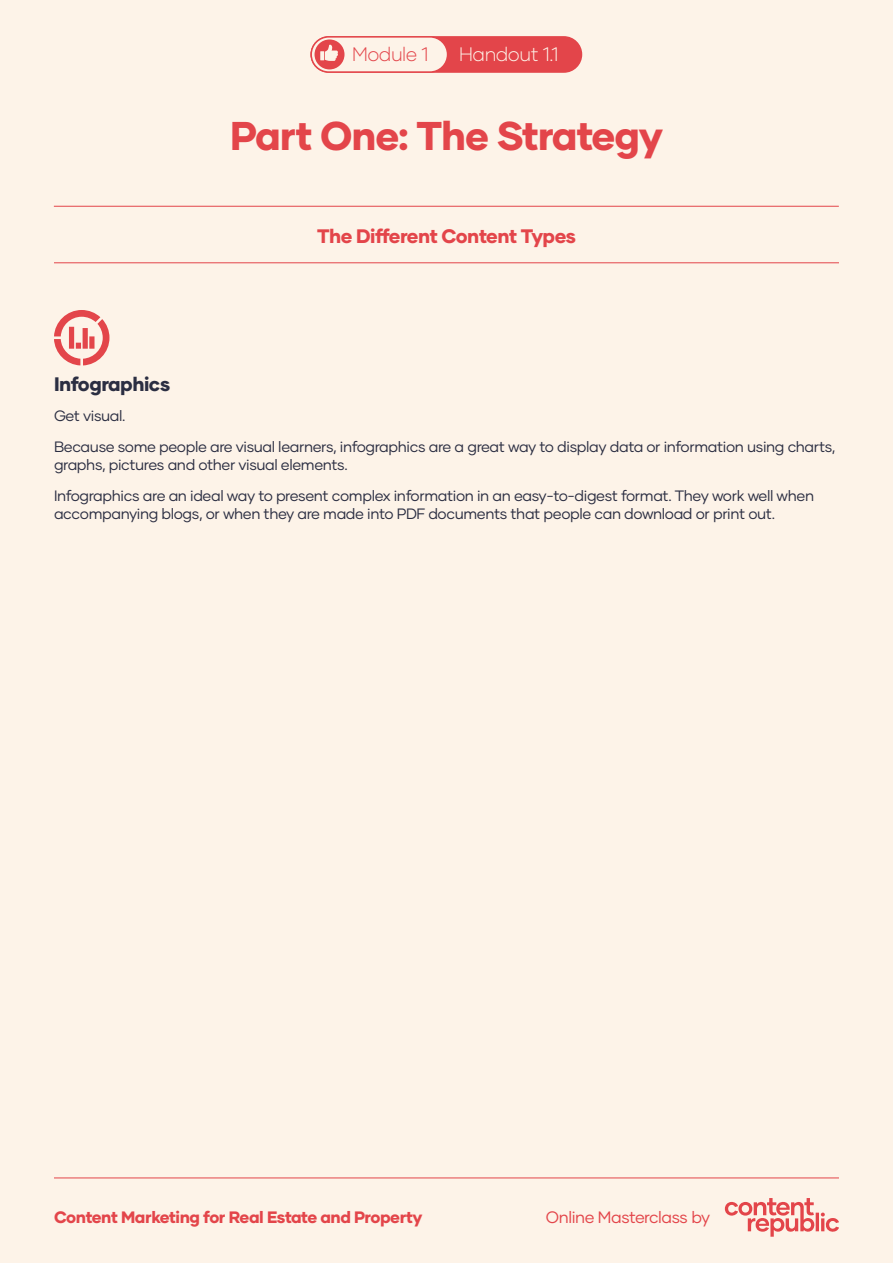
<style>
.page{position:relative;width:893px;height:1263px;background:#fdf3e8}
.page>*{position:absolute;margin:0;border:0;box-sizing:border-box;transform-origin:0 0}
.t1{font:800 40.05px "Gilmer";letter-spacing:-.025em;color:#e3454a}
.t2{font:800 19.5px "Gilmer";letter-spacing:-.025em;color:#e3454a}
.t3{font:800 19.5px "Gilmer";letter-spacing:-.025em;color:#2b2e42}
.t4{font:300 19.5px "Gilmer";letter-spacing:-.025em;color:#fdf3e8}
.t5{font:300 19.5px "Gilmer";letter-spacing:-.025em;color:#e3454a}
.t6{font:800 16.5px "Gilmer";letter-spacing:-.025em;color:#e3454a}
.t7{font:16.5px "Gilmer";letter-spacing:-.025em;color:#e3454a}
.t8{font:15px/30.8px "Gilmer";letter-spacing:-.025em;color:#2b2e42}
</style>
<div class="page">
<svg style="left:725px;top:1198px;width:114px;height:39px"></svg>
<hr style="left:54px;top:1177px;width:785px;height:1px;background:#e3454a">
<hr style="left:54px;top:206px;width:785px;height:1px;background:#e3454a">
<hr style="left:54px;top:262px;width:785px;height:1px;background:#e3454a">
<div style="left:311px;top:37px;width:270px;height:35px;background:#e3454a;border-radius:18px"></div>
<div style="left:310px;top:36px;width:272px;height:37px;border:1px solid #e3454a;border-radius:18px"></div>
<div style="left:311px;top:37px;width:137px;height:35px;background:#fdf3e8;border-radius:18px"></div>
<div style="left:310px;top:36px;width:138px;height:37px;border:1px solid #e3454a;border-radius:18px"></div>
<div style="left:315px;top:39px;width:29px;height:30px;background:#e3454a;border-radius:50%"></div>
<svg style="left:320px;top:45px;width:18px;height:16px"></svg>
<svg style="left:54px;top:310px;width:55px;height:55px"></svg>
<h2 class="t5" style="left:352px;top:42px;width:78px">Module 1</h2>
<h2 class="t4" style="left:459px;top:42px;width:101px">Handout 1.1</h2>
<h1 class="t1" style="left:230px;top:111px;width:434px">Part One: The Strategy</h1>
<h2 class="t2" style="left:317px;top:223px;width:261px">The Different Content Types</h2>
<h2 class="t3" style="left:54px;top:371px;width:118px">Infographics</h2>
<p class="t8" style="left:54px;top:401px;width:783px">Get visual.<br>Because some people are visual learners, infographics are a great way to display data or information using charts,</p>
<p class="t8" style="left:54px;top:449px;width:762px">graphs, pictures and other visual elements.<br>Infographics are an ideal way to present complex information in an easy-to-digest format. They work well when</p>
<p class="t8" style="left:54px;top:498px;width:723px">accompanying blogs, or when they are made into PDF documents that people can download or print out.</p>
<p class="t6" style="left:54px;top:1207px;width:370px">Content Marketing for Real Estate and Property</p>
<p class="t7" style="left:546px;top:1207px;width:166px">Online Masterclass by</p>
</div>
